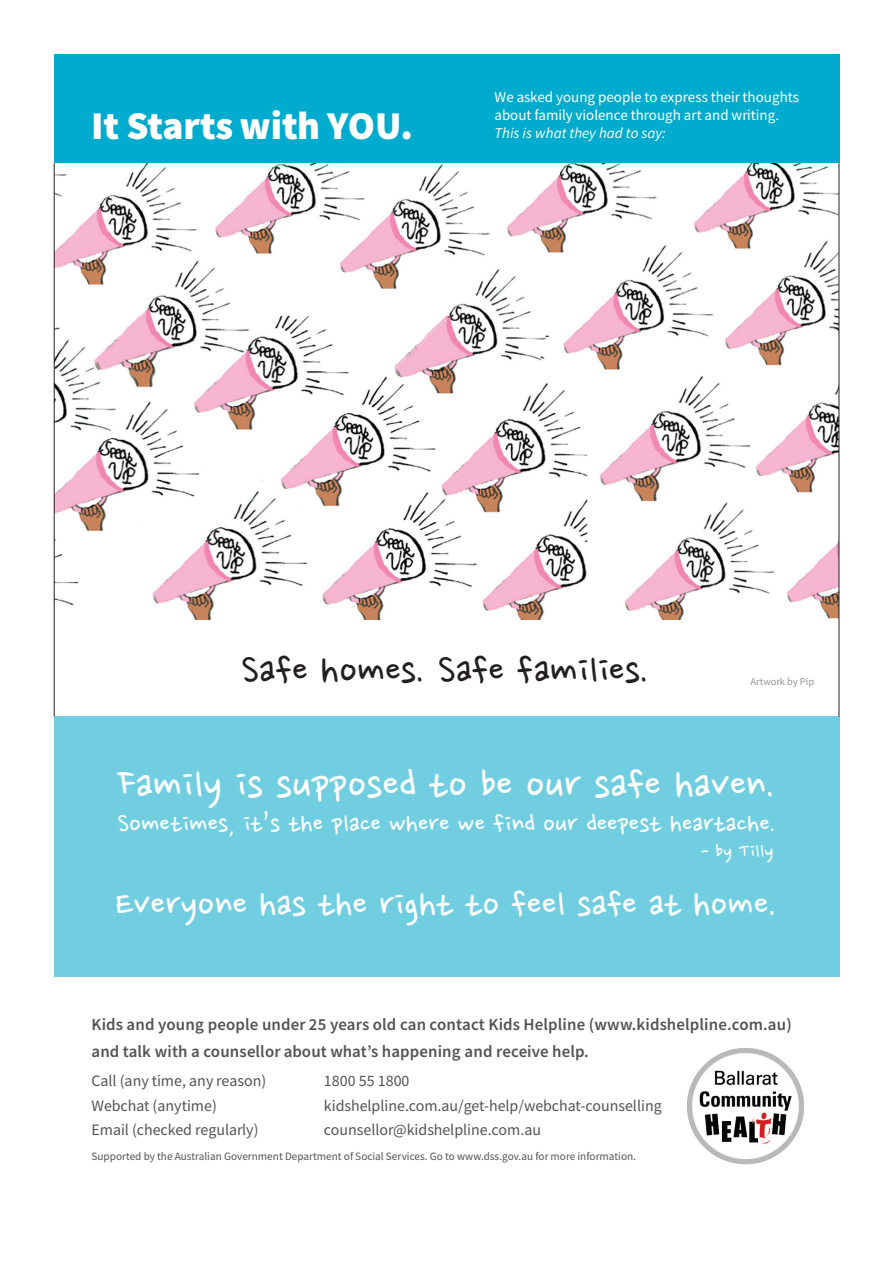
<style>
.page{position:relative;width:893px;height:1263px;background:#fff}
.page>*{position:absolute;margin:0;border:0;box-sizing:border-box;transform-origin:0 0}
.t1{font:47.1px "Nanum Pen";color:#fff}
.t2{font:45px "Nanum Pen";color:#231f20}
.t3{font:42.15px "Nanum Pen";color:#fff}
.t4{font:39.3px "Source Sans Variable";letter-spacing:.08em;color:#fff}
.t5{font:29.7px "Nanum Pen";color:#fff}
.t6{font:22.5px "Nanum Pen";color:#fff}
.t7{font:16.8px/27px "Source Sans Variable";letter-spacing:.04em;color:#555252}
.t8{font:15.9px "Source Sans Variable";letter-spacing:.02em;color:#555252}
.t9{font:15px/18px "Source Sans Variable";letter-spacing:.02em;color:#fff}
.t10{font:italic 15px "Source Sans Variable";letter-spacing:.02em;color:#fff}
.t11{font:11.25px "Source Sans Variable";letter-spacing:.02em;color:#555252}
.t12{font:10.5px "Source Sans Variable";letter-spacing:.025em;color:#939598}
</style>
<div class="page">
<img style="left:687px;top:1048px;width:117px;height:117px">
<div style="left:54px;top:54px;width:785px;height:109px;background:#00abcd"></div>
<img style="left:55px;top:163px;width:784px;height:456px">
<div style="left:54px;top:716px;width:785px;height:261px;background:#71cee1"></div>
<hr style="left:54px;top:163px;width:1px;height:553px;background:#231f20">
<hr style="left:839px;top:163px;width:1px;height:553px;background:#231f20">
<h3 class="t4" style="left:91px;top:102px;width:319px">It Starts with YOU.</h3>
<p class="t9" style="left:495px;top:89px;width:306px">We asked young people to express their thoughts about family violence through art and writing.</p>
<p class="t10" style="left:495px;top:124px;width:172px">This is what they had to say:</p>
<h2 class="t2" style="left:241px;top:650px;width:409px">Safe homes. Safe families.</h2>
<p class="t12" style="left:750px;top:675px;width:65px">Artwork by Pip</p>
<h1 class="t1" style="left:118px;top:763px;width:659px">Family is supposed to be our safe haven.</h1>
<h3 class="t5" style="left:117px;top:811px;width:660px">Sometimes, it’s the place where we find our deepest heartache.</h3>
<h3 class="t6" style="left:701px;top:841px;width:74px">- by Tilly</h3>
<h3 class="t3" style="left:116px;top:885px;width:662px">Everyone has the right to feel safe at home.</h3>
<p class="t7" style="left:91px;top:1011px;width:701px">Kids and young people under 25 years old can contact Kids Helpline (www.kidshelpline.com.au) and talk with a counsellor about what’s happening and receive help.</p>
<p class="t8" style="left:91px;top:1071px;width:176px">Call (any time, any reason)</p>
<p class="t8" style="left:324px;top:1071px;width:87px">1800 55 1800</p>
<p class="t8" style="left:91px;top:1096px;width:126px">Webchat (anytime)</p>
<p class="t8" style="left:324px;top:1096px;width:339px">kidshelpline.com.au/get-help/webchat-counselling</p>
<p class="t8" style="left:91px;top:1120px;width:168px">Email (checked regularly)</p>
<p class="t8" style="left:324px;top:1120px;width:218px">counsellor@kidshelpline.com.au</p>
<p class="t11" style="left:91px;top:1149px;width:546px">Supported by the Australian Government Department of Social Services. Go to www.dss.gov.au for more information.</p>
</div>
